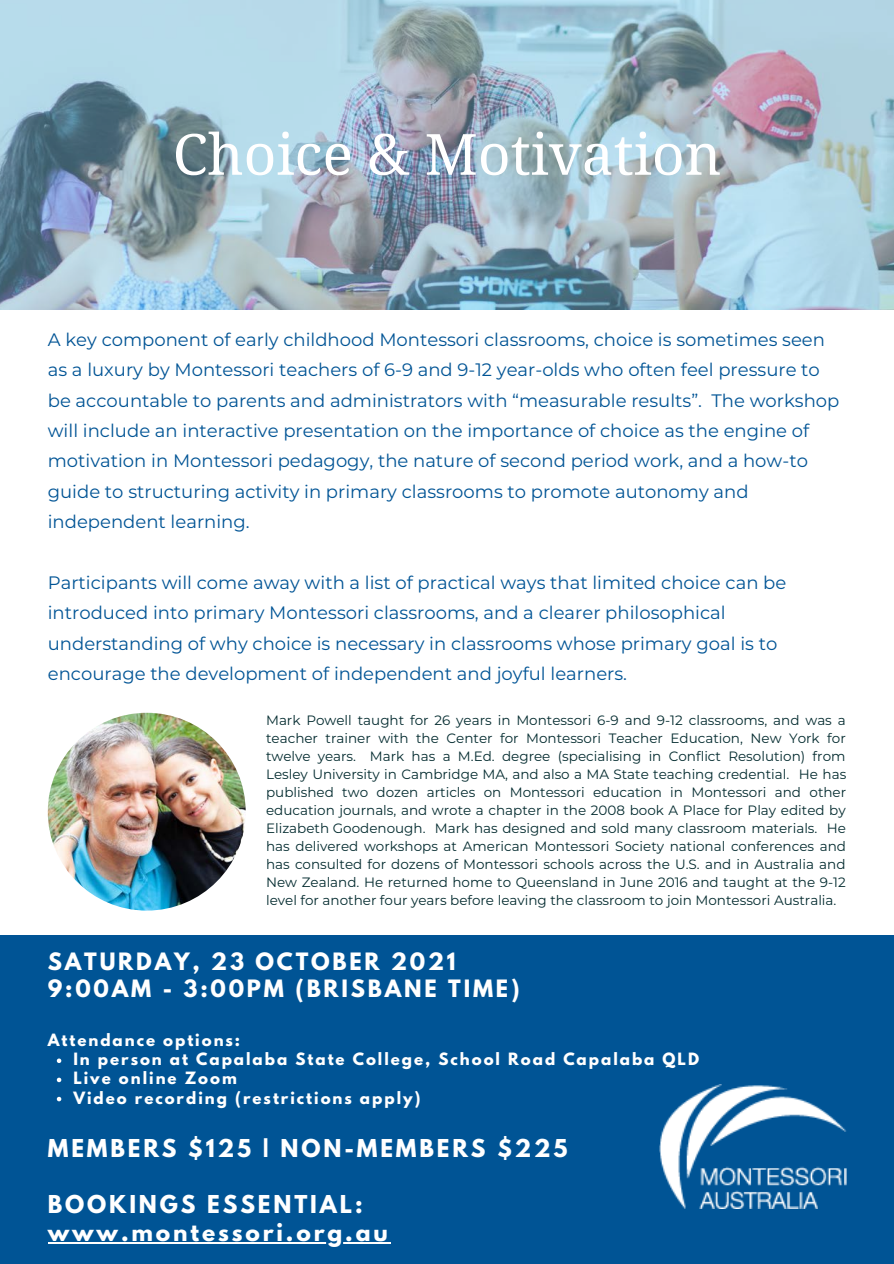
<style>
.page{position:relative;width:894px;height:1264px;background:#fff}
.page>*{position:absolute;margin:0;border:0;box-sizing:border-box;transform-origin:0 0}
.t1{font:56.85px "Droid Serif";color:#fff}
.t2{font:700 21.75px "League Spartan";letter-spacing:.13em;color:#fff}
.t3{font:700 21.15px "League Spartan";letter-spacing:.13em;color:#fff}
.t4{font:18px/30.5px "Montserrat";color:#005495}
.t5{font:700 15px "League Spartan";letter-spacing:.13em;color:#fff}
.t6{font:13.5px/18px "Montserrat";color:#032b2f;text-align:justify}
</style>
<div class="page">
<div style="left:0;top:934px;width:893px;height:329px;background:#005495"></div>
<img style="left:659px;top:1084px;width:187px;height:124px">
<img style="left:48px;top:712px;width:197px;height:198px;border-radius:50%">
<img style="left:0;top:0;width:893px;height:310px">
<svg style="left:57px;top:1058px;width:4px;height:5px"></svg>
<svg style="left:57px;top:1077px;width:4px;height:5px"></svg>
<svg style="left:57px;top:1096px;width:4px;height:5px"></svg>
<hr style="left:48px;top:1242px;width:342px;height:1px;background:#fff">
<p class="t1" style="left:173px;top:122px;width:550px">Choice &amp; Motivation</p>
<p class="t4" style="left:48px;top:323px;width:793px">A key component of early childhood Montessori classrooms, choice is sometimes seen as a luxury by Montessori teachers of 6-9 and 9-12 year-olds who often feel pressure to be accountable to parents and administrators with “measurable results”. The workshop will include an interactive presentation on the importance of choice as the engine of motivation in Montessori pedagogy, the nature of second period work, and a how-to guide to structuring activity in primary classrooms to promote autonomy and independent learning.</p>
<p class="t4" style="left:48px;top:566px;width:739px">Participants will come away with a list of practical ways that limited choice can be introduced into primary Montessori classrooms, and a clearer philosophical understanding of why choice is necessary in classrooms whose primary goal is to encourage the development of independent and joyful learners.</p>
<p class="t6" style="left:266px;top:710px;width:581px">Mark Powell taught for 26 years in Montessori 6-9 and 9-12 classrooms, and was a teacher trainer with the Center for Montessori Teacher Education, New York for twelve years. Mark has a M.Ed. degree (specialising in Conflict Resolution) from Lesley University in Cambridge MA, and also a MA State teaching credential. He has published two dozen articles on Montessori education in Montessori and other education journals, and wrote a chapter in the 2008 book A Place for Play edited by Elizabeth Goodenough. Mark has designed and sold many classroom materials. He has delivered workshops at American Montessori Society national conferences and has consulted for dozens of Montessori schools across the U.S. and in Australia and New Zealand. He returned home to Queensland in June 2016 and taught at the 9-12 level for another four years before leaving the classroom to join Montessori Australia.</p>
<p class="t3" style="left:48px;top:950px;width:409px">SATURDAY, 23 OCTOBER 2021</p>
<p class="t3" style="left:48px;top:977px;width:473px">9:00AM - 3:00PM (BRISBANE TIME)</p>
<p class="t5" style="left:48px;top:1032px;width:194px">Attendance options:</p>
<p class="t5" style="left:73px;top:1051px;width:627px">In person at Capalaba State College, School Road Capalaba QLD</p>
<p class="t5" style="left:73px;top:1070px;width:165px">Live online Zoom</p>
<p class="t5" style="left:73px;top:1090px;width:349px">Video recording (restrictions apply)</p>
<p class="t2" style="left:48px;top:1136px;width:521px">MEMBERS $125 | NON-MEMBERS $225</p>
<p class="t2" style="left:48px;top:1193px;width:316px">BOOKINGS ESSENTIAL:</p>
<p class="t2" style="left:48px;top:1221px;width:341px">www.montessori.org.au</p>
</div>
